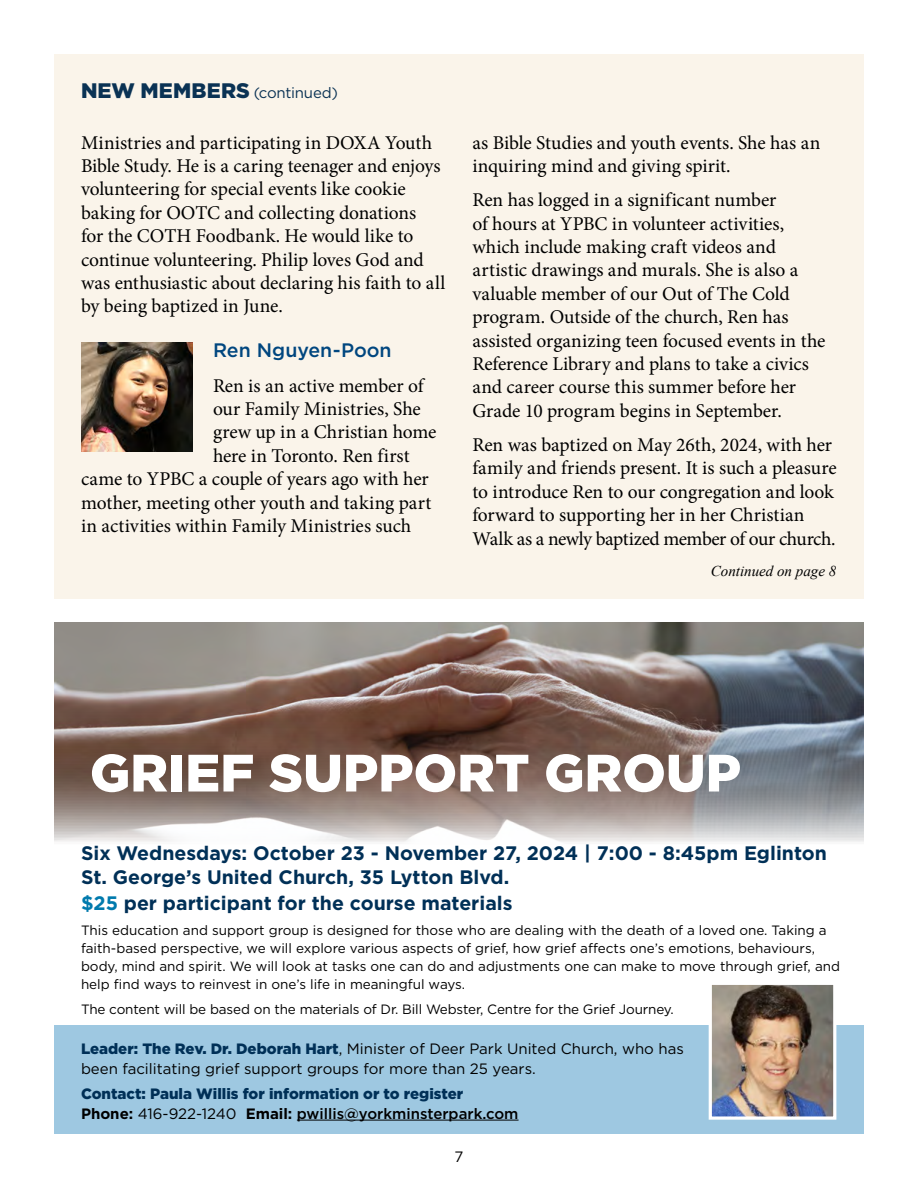
<style>
.page{position:relative;width:918px;height:1188px;background:#fff}
.page>*{position:absolute;margin:0;border:0;box-sizing:border-box;transform-origin:0 0}
.t1{font:900 52.5px "Gotham";color:#fff}
.t2{font:19.5px/23.4px "Minion Pro";letter-spacing:-.005em;color:#000}
.t3{font:700 19.5px/23.4px "Gotham";color:#003057}
.t4{font:500 19.5px "Gotham";color:#00467f}
.t5{font:15px/19.5px "Gotham";color:#000}
.t6{font:900 15px/19.5px "Gotham";color:#003057}
.t7{font:15px "Gotham";letter-spacing:-.015em;color:#0a3254}
.t8{font:italic 15px "Times New Roman";color:#000}
.t9{font:13.5px/18px "Gotham";color:#000}
.s1{font-weight:900;font-size:21px}
.s2{color:#007aad}
.s3{font-weight:900;color:#003057}
.s4{font-weight:700;color:#000}
.s5{font-weight:400;color:#000}
.s6{font-weight:500;color:#000}
</style>
<div class="page">
<div style="left:54px;top:54px;width:810px;height:544px;background:#faf4ea"></div>
<img style="left:54px;top:623px;width:809px;height:66px">
<svg style="left:54px;top:689px;width:810px;height:375px"></svg>
<div style="left:54px;top:1025px;width:809px;height:109px;background:#9ec8e1"></div>
<img style="left:707px;top:980px;width:131px;height:140px">
<hr style="left:297px;top:1120px;width:222px;height:1px;background:#000">
<img style="left:81px;top:343px;width:112px;height:109px">
<p class="t7" style="left:81px;top:83px;width:258px"><span class="s1">NEW MEMBERS</span> (continued)</p>
<p class="t2" style="left:81px;top:131px;width:366px">Ministries and participating in DOXA Youth Bible Study. He is a caring teenager and enjoys volunteering for special events like cookie baking for OOTC and collecting donations<br>for the COTH Foodbank. He would like to continue volunteering. Philip loves God and was enthusiastic about declaring his faith to all by being baptized in June.</p>
<p class="t4" style="left:213px;top:338px;width:180px">Ren Nguyen-Poon</p>
<p class="t2" style="left:213px;top:374px;width:212px">Ren is an active member of</p>
<p class="t2" style="left:213px;top:397px;width:209px">our Family Ministries, She</p>
<p class="t2" style="left:213px;top:421px;width:225px">grew up in a Christian home</p>
<p class="t2" style="left:213px;top:444px;width:198px">here in Toronto. Ren first</p>
<p class="t2" style="left:81px;top:467px;width:349px">came to YPBC a couple of years ago with her</p>
<p class="t2" style="left:81px;top:491px;width:352px">mother, meeting other youth and taking part</p>
<p class="t2" style="left:81px;top:514px;width:332px">in activities within Family Ministries such</p>
<p class="t2" style="left:473px;top:131px;width:349px">as Bible Studies and youth events. She has an inquiring mind and giving spirit.</p>
<p class="t2" style="left:473px;top:188px;width:355px">Ren has logged in a significant number<br>of hours at YPBC in volunteer activities, which include making craft videos and artistic drawings and murals. She is also a valuable member of our Out of The Cold program. Outside of the church, Ren has assisted organizing teen focused events in the Reference Library and plans to take a civics and career course this summer before her Grade 10 program begins in September.</p>
<p class="t2" style="left:473px;top:433px;width:366px">Ren was baptized on May 26th, 2024, with her family and friends present. It is such a pleasure to introduce Ren to our congregation and look forward to supporting her in her Christian Walk as a newly baptized member of our church.</p>
<p class="t8" style="left:711px;top:561px;width:127px">Continued on page 8</p>
<h1 class="t1" style="left:90px;top:737px;width:653px">GRIEF SUPPORT GROUP</h1>
<p class="t3" style="left:81px;top:842px;width:747px">Six Wednesdays: October 23 - November 27, 2024 | 7:00 - 8:45pm Eglinton<br>St. George’s United Church, 35 Lytton Blvd.</p>
<p class="t3" style="left:81px;top:891px;width:433px"><span class="s2">$25</span> per participant for the course materials</p>
<p class="t9" style="left:81px;top:921px;width:761px">This education and support group is designed for those who are dealing with the death of a loved one. Taking a faith-based perspective, we will explore various aspects of grief, how grief affects one’s emotions, behaviours, body, mind and spirit. We will look at tasks one can do and adjustments one can make to move through grief, and help find ways to reinvest in one’s life in meaningful ways.</p>
<p class="t9" style="left:81px;top:999px;width:594px">The content will be based on the materials of Dr. Bill Webster, Centre for the Grief Journey.</p>
<p class="t5" style="left:81px;top:1039px;width:604px"><span class="s3">Leader: The Rev. Dr. Deborah Hart</span>, Minister of Deer Park United Church, who has been facilitating grief support groups for more than 25 years.</p>
<p class="t6" style="left:81px;top:1084px;width:439px">Contact: Paula Willis for information or to register<br><span class="s4">Phone:</span> <span class="s5">416-922-1240</span> <span class="s4">Email:</span> <span class="s6">pwillis@yorkminsterpark.com</span></p>
<p class="t5" style="left:455px;top:1147px;width:10px">7</p>
</div>
